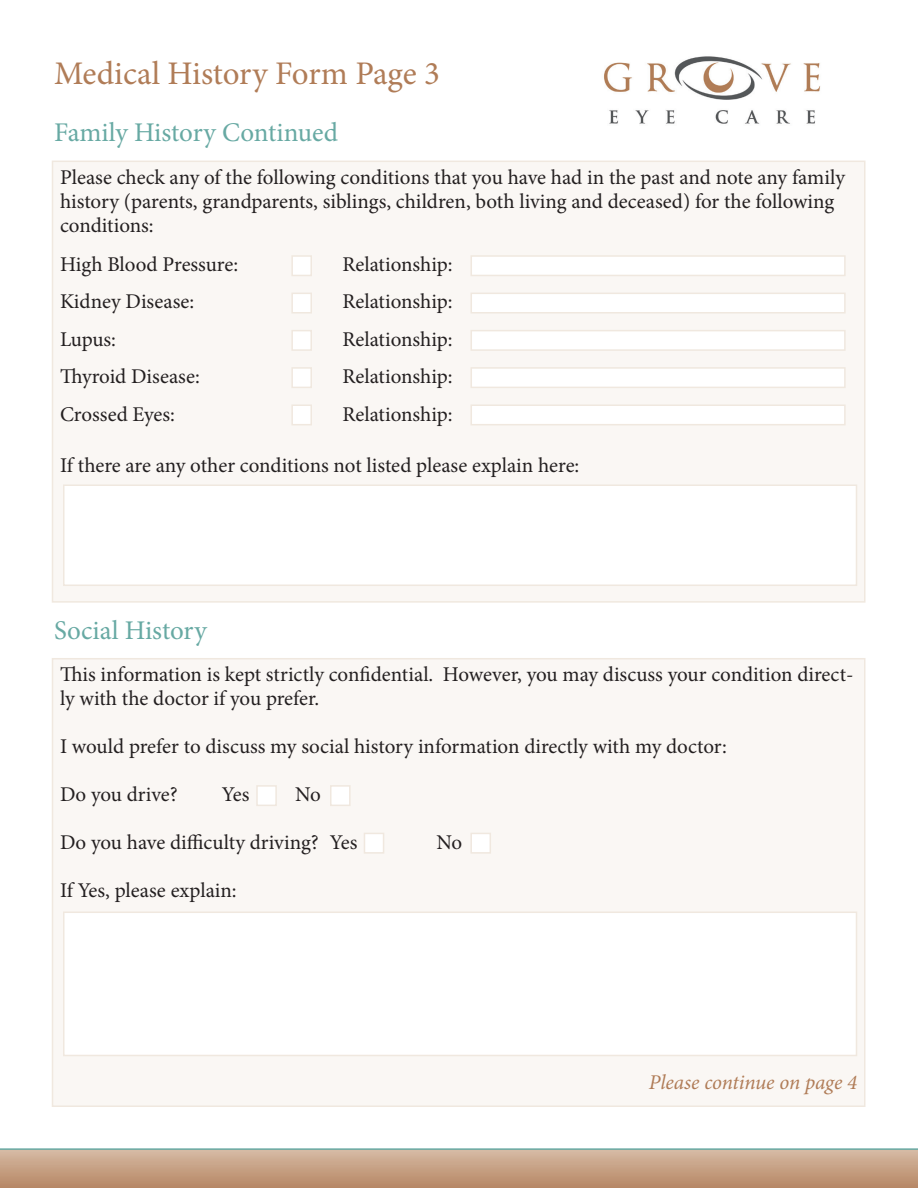
<style>
.page{position:relative;width:918px;height:1188px;background:#fff}
.page>*{position:absolute;margin:0;border:0;box-sizing:border-box;transform-origin:0 0}
.t1{font:33px "Minion Pro";letter-spacing:-.005em;color:#b07c57}
.t2{font:27px "Minion Pro";letter-spacing:-.005em;color:#67a9a3}
.Label{font:21px/24px "Minion Pro";letter-spacing:-.005em;color:#231f20}
.Label-2{font:italic 21px "Minion Pro";letter-spacing:-.005em;color:#b07c57}
</style>
<div class="page">
<svg style="left:0;top:1148px;width:918px;height:40px;background:#c2a186"></svg>
<img style="left:604px;top:56px;width:217px;height:68px">
<div style="left:52px;top:161px;width:813px;height:441px;background:#faf7f4"></div>
<div style="left:52px;top:161px;width:814px;height:442px;border:2px solid #f0e8df"></div>
<div style="left:52px;top:659px;width:813px;height:447px;background:#faf7f4"></div>
<div style="left:52px;top:658px;width:814px;height:449px;border:2px solid #f0e8df"></div>
<div style="left:291px;top:255px;width:21px;height:21px;background:#fff;border:2px solid #f0e8df"></div>
<div style="left:471px;top:255px;width:375px;height:21px;background:#fff;border:2px solid #f0e8df"></div>
<div style="left:291px;top:293px;width:21px;height:21px;background:#fff;border:2px solid #f0e8df"></div>
<div style="left:471px;top:293px;width:375px;height:21px;background:#fff;border:2px solid #f0e8df"></div>
<div style="left:291px;top:330px;width:21px;height:21px;background:#fff;border:2px solid #f0e8df"></div>
<div style="left:471px;top:330px;width:375px;height:21px;background:#fff;border:2px solid #f0e8df"></div>
<div style="left:291px;top:367px;width:21px;height:21px;background:#fff;border:2px solid #f0e8df"></div>
<div style="left:471px;top:367px;width:375px;height:21px;background:#fff;border:2px solid #f0e8df"></div>
<div style="left:291px;top:404px;width:21px;height:21px;background:#fff;border:2px solid #f0e8df"></div>
<div style="left:256px;top:785px;width:21px;height:21px;background:#fff;border:2px solid #f0e8df"></div>
<div style="left:364px;top:833px;width:20px;height:21px;background:#fff;border:2px solid #f0e8df"></div>
<div style="left:330px;top:785px;width:21px;height:21px;background:#fff;border:2px solid #f0e8df"></div>
<div style="left:470px;top:833px;width:21px;height:21px;background:#fff;border:2px solid #f0e8df"></div>
<div style="left:471px;top:404px;width:375px;height:21px;background:#fff;border:2px solid #f0e8df"></div>
<div style="left:63px;top:484px;width:794px;height:102px;background:#fff;border:2px solid #f0e8df"></div>
<div style="left:63px;top:912px;width:794px;height:144px;background:#fff;border:2px solid #f0e8df"></div>
<p class="t1" style="left:54px;top:52px;width:388px">Medical History Form Page 3</p>
<p class="t2" style="left:54px;top:115px;width:286px">Family History Continued</p>
<p class="Label" style="left:60px;top:165px;width:787px">Please check any of the following conditions that you have had in the past and note any family history (parents, grandparents, siblings, children, both living and deceased) for the following conditions:</p>
<p class="Label" style="left:60px;top:252px;width:180px">High Blood Pressure:</p>
<p class="Label" style="left:60px;top:289px;width:136px">Kidney Disease:</p>
<p class="Label" style="left:60px;top:327px;width:58px">Lupus:</p>
<p class="Label" style="left:60px;top:364px;width:141px">Thyroid Disease:</p>
<p class="Label" style="left:60px;top:402px;width:116px">Crossed Eyes:</p>
<p class="Label" style="left:342px;top:252px;width:112px">Relationship:</p>
<p class="Label" style="left:342px;top:289px;width:112px">Relationship:</p>
<p class="Label" style="left:342px;top:327px;width:112px">Relationship:</p>
<p class="Label" style="left:342px;top:364px;width:112px">Relationship:</p>
<p class="Label" style="left:342px;top:402px;width:112px">Relationship:</p>
<p class="Label" style="left:60px;top:453px;width:521px">If there are any other conditions not listed please explain here:</p>
<p class="t2" style="left:54px;top:612px;width:154px">Social History</p>
<p class="Label" style="left:60px;top:663px;width:795px">This information is kept strictly confidential. However, you may discuss your condition direct&shy;ly with the doctor if you prefer.</p>
<p class="Label" style="left:60px;top:735px;width:669px">I would prefer to discuss my social history information directly with my doctor:</p>
<p class="Label" style="left:60px;top:783px;width:119px">Do you drive?</p>
<p class="Label" style="left:222px;top:783px;width:29px">Yes</p>
<p class="Label" style="left:295px;top:783px;width:27px">No</p>
<p class="Label" style="left:60px;top:831px;width:299px">Do you have difficulty driving? Yes</p>
<p class="Label" style="left:436px;top:831px;width:27px">No</p>
<p class="Label" style="left:60px;top:879px;width:178px">If Yes, please explain:</p>
<p class="Label-2" style="left:649px;top:1068px;width:210px">Please continue on page 4</p>
</div>
